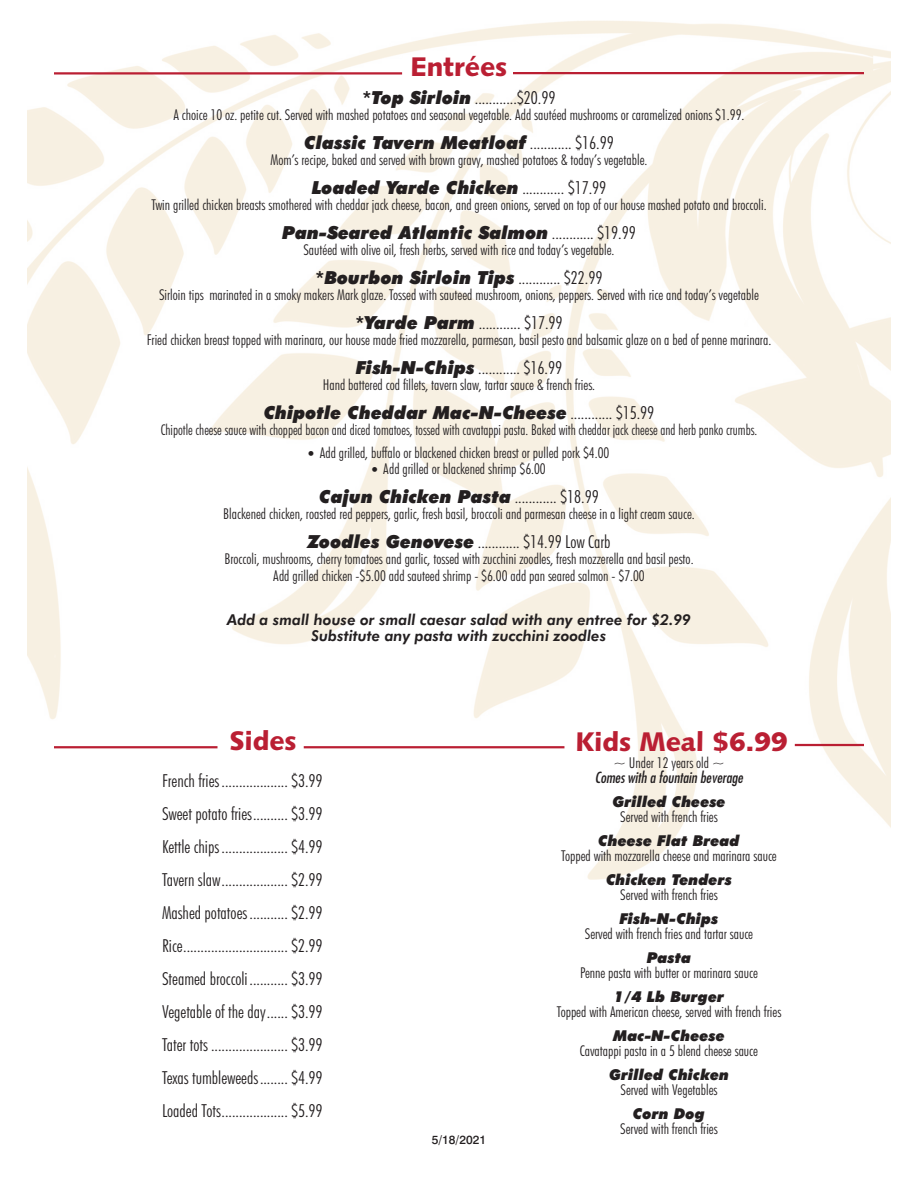
<style>
.page{position:relative;width:918px;height:1188px;background:#fff}
.page>*{position:absolute;margin:0;border:0;box-sizing:border-box;transform-origin:0 0}
.t1{font:27px "Humanist 531 BT Black A";color:#ba1f33}
.t2{font:300 condensed 18px "Futura BT";color:#231f20}
.t3{font:italic 900 18px "Futura BT";color:#231f20}
.t4{font:300 condensed 15px "Futura BT";color:#231f20}
.t5{font:300 condensed 15px "Futura BT";color:#231f20;scale:.95 1}
.t6{font:italic 900 15px "Futura BT";color:#231f20}
.t7{font:italic 800 15px "Futura BT";color:#231f20}
.t8{font:italic 15px "Futura Md Cn BT";color:#231f20}
.t9{font:500 12px "Swiss 721 BT";color:#231f20}
.s1{font-family:"Swiss 721 BT";font-weight:500;font-stretch:normal}
.s2{font-weight:900;font-style:italic;font-stretch:normal}
.s3{font-weight:300;font-style:normal;font-stretch:condensed}
.s4{font-family:"Swiss 721 BT";font-weight:500;font-style:normal}
</style>
<div class="page">
<img style="left:27px;top:21px;width:864px;height:859px">
<hr style="left:513px;top:72px;width:351px;height:2px;background:#ba1f33">
<hr style="left:54px;top:72px;width:348px;height:3px;background:#ba1f33">
<hr style="left:304px;top:746px;width:260px;height:2px;background:#ba1f33">
<hr style="left:54px;top:746px;width:164px;height:2px;background:#ba1f33">
<hr style="left:795px;top:744px;width:69px;height:2px;background:#ba1f33">
<p class="t1" style="left:411px;top:49px;width:98px">Entrées</p>
<p class="t2" style="left:363px;top:86px;width:194px"><span class="s1">*</span><span class="s2">Top Sirloin</span> ............$20.99</p>
<p class="t4" style="left:174px;top:106px;width:572px">A choice 10 oz. petite cut. Served with mashed potatoes and seasonal vegetable. Add sautéed mushrooms or caramelized onions $1.99.</p>
<p class="t3" style="left:304px;top:131px;width:311px">Classic Tavern Meatloaf <span class="s3">............ $16.99</span></p>
<p class="t4" style="left:271px;top:151px;width:378px">Mom’s recipe, baked and served with brown gravy, mashed potatoes &amp; today’s vegetable.</p>
<p class="t3" style="left:312px;top:176px;width:296px">Loaded Yarde Chicken <span class="s3">............ $17.99</span></p>
<p class="t4" style="left:151px;top:196px;width:617px">Twin grilled chicken breasts smothered with cheddar jack cheese, bacon, and green onions, served on top of our house mashed potato and broccoli.</p>
<p class="t3" style="left:282px;top:221px;width:355px">Pan-Seared Atlantic Salmon <span class="s3">............ $19.99</span></p>
<p class="t4" style="left:303px;top:241px;width:313px">Sautéed with olive oil, fresh herbs, served with rice and today’s vegetable.</p>
<p class="t3" style="left:316px;top:266px;width:288px"><span class="s4">*</span>Bourbon Sirloin Tips <span class="s3">............ $22.99</span></p>
<p class="t4" style="left:159px;top:286px;width:601px">Sirloin tips marinated in a smoky makers Mark glaze. Tossed with sauteed mushroom, onions, peppers. Served with rice and today’s vegetable</p>
<p class="t2" style="left:355px;top:311px;width:209px"><span class="s1">*</span><span class="s2">Yarde Parm</span> ............ $17.99</p>
<p class="t4" style="left:147px;top:331px;width:626px">Fried chicken breast topped with marinara, our house made fried mozzarella, parmesan, basil pesto and balsamic glaze on a bed of penne marinara.</p>
<p class="t2" style="left:356px;top:356px;width:208px"><span class="s2">Fish-N-Chips</span> ............ $16.99</p>
<p class="t4" style="left:323px;top:376px;width:274px">Hand battered cod fillets, tavern slaw, tartar sauce &amp; french fries.</p>
<p class="t3" style="left:264px;top:401px;width:392px">Chipotle Cheddar Mac-N-Cheese <span class="s3">............ $15.99</span></p>
<p class="t5" style="left:161px;top:421px;width:629px">Chipotle cheese sauce with chopped bacon and diced tomatoes, tossed with cavatappi pasta. Baked with cheddar jack cheese and herb panko crumbs.</p>
<p class="t4" style="left:309px;top:443px;width:302px">● Add grilled, buffalo or blackened chicken breast or pulled pork $4.00</p>
<p class="t4" style="left:372px;top:460px;width:175px">● Add grilled or blackened shrimp $6.00</p>
<p class="t2" style="left:319px;top:485px;width:281px"><span class="s2">Cajun Chicken Pasta</span> ............ $18.99</p>
<p class="t4" style="left:223px;top:505px;width:473px">Blackened chicken, roasted red peppers, garlic, fresh basil, broccoli and parmesan cheese in a light cream sauce.</p>
<p class="t2" style="left:307px;top:530px;width:305px"><span class="s2">Zoodles Genovese</span> ............ $14.99 Low Carb</p>
<p class="t4" style="left:224px;top:550px;width:471px">Broccoli, mushrooms, cherry tomatoes and garlic, tossed with zucchini zoodles, fresh mozzerella and basil pesto.</p>
<p class="t4" style="left:273px;top:566px;width:373px">Add grilled chicken -$5.00 add sauteed shrimp - $6.00 add pan seared salmon - $7.00</p>
<p class="t7" style="left:227px;top:610px;width:466px">Add a small house or small caesar salad with any entree for $2.99</p>
<p class="t7" style="left:312px;top:627px;width:296px">Substitute any pasta with zucchini zoodles</p>
<p class="t1" style="left:230px;top:724px;width:69px">Sides</p>
<p class="t1" style="left:576px;top:724px;width:214px">Kids Meal $6.99</p>
<p class="t4" style="left:613px;top:753px;width:113px">~ Under 12 years old ~</p>
<p class="t8" style="left:595px;top:768px;width:150px">Comes with a fountain beverage</p>
<p class="t6" style="left:612px;top:792px;width:115px">Grilled Cheese</p>
<p class="t4" style="left:620px;top:807px;width:99px">Served with french fries</p>
<p class="t6" style="left:598px;top:831px;width:143px">Cheese Flat Bread</p>
<p class="t4" style="left:561px;top:846px;width:217px">Topped with mozzarella cheese and marinara sauce</p>
<p class="t6" style="left:606px;top:870px;width:127px">Chicken Tenders</p>
<p class="t4" style="left:620px;top:885px;width:99px">Served with french fries</p>
<p class="t6" style="left:619px;top:909px;width:101px">Fish-N-Chips</p>
<p class="t4" style="left:585px;top:924px;width:170px">Served with french fries and tartar sauce</p>
<p class="t6" style="left:647px;top:948px;width:46px">Pasta</p>
<p class="t4" style="left:580px;top:963px;width:179px">Penne pasta with butter or marinara sauce</p>
<p class="t6" style="left:614px;top:987px;width:112px">1/4 Lb Burger</p>
<p class="t4" style="left:557px;top:1002px;width:226px">Topped with American cheese, served with french fries</p>
<p class="t6" style="left:613px;top:1026px;width:113px">Mac-N-Cheese</p>
<p class="t4" style="left:580px;top:1041px;width:180px">Cavatappi pasta in a 5 blend cheese sauce</p>
<p class="t6" style="left:609px;top:1065px;width:121px">Grilled Chicken</p>
<p class="t4" style="left:621px;top:1080px;width:98px">Served with Vegetables</p>
<p class="t6" style="left:633px;top:1104px;width:74px">Corn Dog</p>
<p class="t4" style="left:620px;top:1119px;width:99px">Served with french fries</p>
<p class="t9" style="left:432px;top:1132px;width:56px">5/18/2021</p>
<p class="t2" style="left:162px;top:769px;width:162px">French fries................... $3.99</p>
<p class="t2" style="left:162px;top:802px;width:162px">Sweet potato fries.......... $3.99</p>
<p class="t2" style="left:162px;top:835px;width:162px">Kettle chips ................... $4.99</p>
<p class="t2" style="left:162px;top:868px;width:162px">Tavern slaw................... $2.99</p>
<p class="t2" style="left:162px;top:901px;width:162px">Mashed potatoes........... $2.99</p>
<p class="t2" style="left:162px;top:934px;width:162px">Rice.............................. $2.99</p>
<p class="t2" style="left:162px;top:967px;width:162px">Steamed broccoli........... $3.99</p>
<p class="t2" style="left:162px;top:1000px;width:162px">Vegetable of the day...... $3.99</p>
<p class="t2" style="left:162px;top:1033px;width:162px">Tater tots ...................... $3.99</p>
<p class="t2" style="left:162px;top:1066px;width:162px">Texas tumbleweeds........ $4.99</p>
<p class="t2" style="left:162px;top:1099px;width:162px">Loaded Tots................... $5.99</p>
</div>
